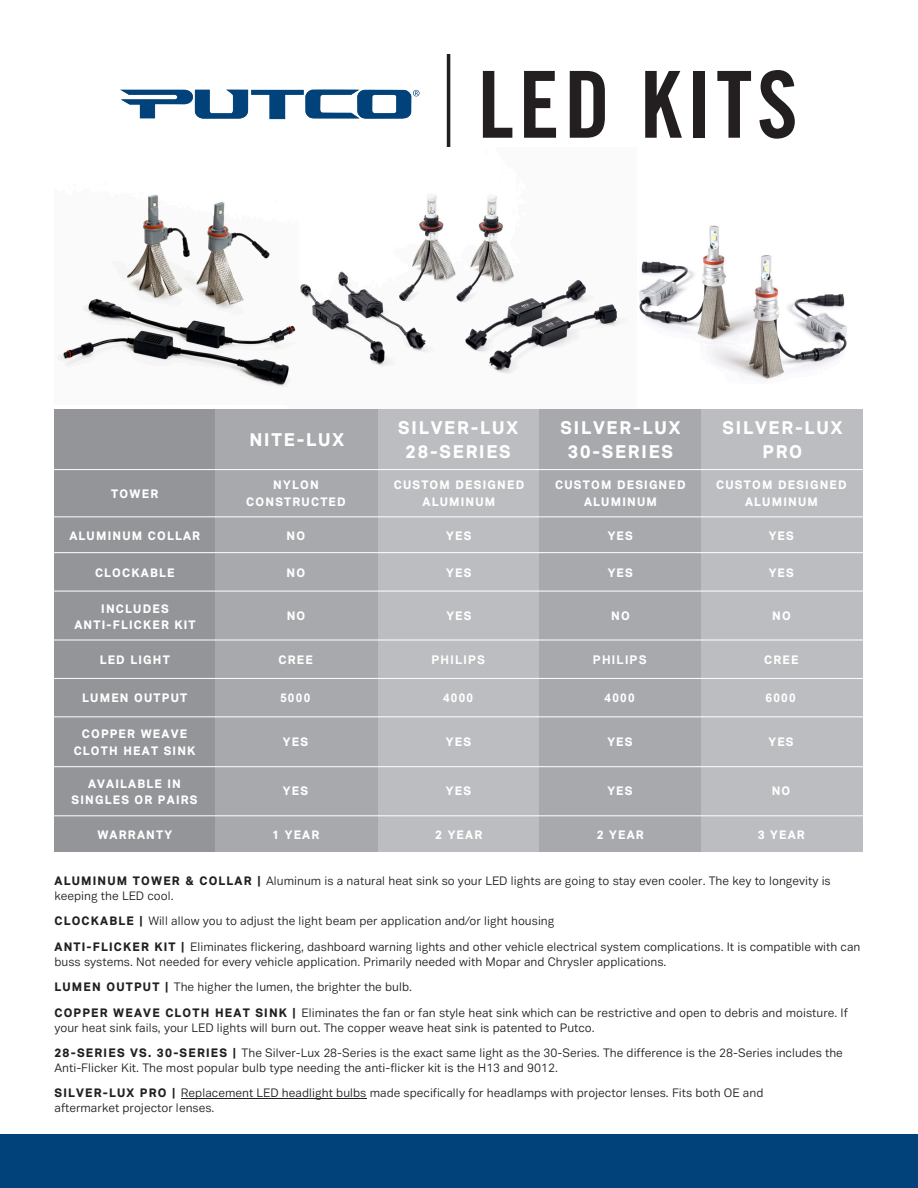
<style>
.page{position:relative;width:918px;height:1188px;background:#fff}
.page>*{position:absolute;margin:0;border:0;box-sizing:border-box;transform-origin:0 0}
.t1{font:92.55px "Trade Gothic LT Std Bd Cn 20";letter-spacing:.05em;color:#231f20}
.t2{font:900 18px "Vaud Display";letter-spacing:.1em;color:#fff}
.t3{font:12px/15px "Vaud Display";color:#231f20}
.t4{font:900 12px/16.5px "Vaud Display";letter-spacing:.1em;color:#fff;text-align:center}
.t5{font:700 12px "Arial";letter-spacing:.1em;color:#fff}
.s1{font-weight:900}
</style>
<div class="page">
<div style="left:0;top:1134px;width:918px;height:54px;background:#004279"></div>
<svg style="left:120px;top:90px;width:299px;height:29px"></svg>
<hr style="left:447px;top:54px;width:3px;height:103px;background:#231f20">
<img style="left:639px;top:225px;width:77px;height:105px">
<img style="left:300px;top:148px;width:321px;height:226px">
<img style="left:58px;top:194px;width:238px;height:193px">
<img style="left:696px;top:226px;width:151px;height:154px">
<div style="left:378px;top:409px;width:161px;height:443px;background:#bcbdc0"></div>
<div style="left:539px;top:409px;width:163px;height:443px;background:#a8a9ad"></div>
<div style="left:702px;top:409px;width:161px;height:443px;background:#bcbdc0"></div>
<div style="left:54px;top:409px;width:162px;height:443px;background:#939598"></div>
<div style="left:216px;top:409px;width:162px;height:443px;background:#a8a9ad"></div>
<hr style="left:54px;top:516px;width:809px;height:1px;background:#fff">
<hr style="left:54px;top:552px;width:809px;height:1px;background:#fff">
<hr style="left:54px;top:591px;width:809px;height:1px;background:#fff">
<hr style="left:54px;top:640px;width:809px;height:1px;background:#fff">
<hr style="left:54px;top:678px;width:809px;height:1px;background:#fff">
<hr style="left:54px;top:716px;width:809px;height:1px;background:#fff">
<hr style="left:54px;top:766px;width:809px;height:1px;background:#fff">
<hr style="left:54px;top:815px;width:809px;height:1px;background:#fff">
<hr style="left:54px;top:469px;width:809px;height:1px;background:#fff">
<hr style="left:181px;top:1099px;width:186px;height:1px;background:#231f20">
<p class="t1" style="left:478px;top:49px;width:322px">LED KITS</p>
<p class="t4" style="left:111px;top:486px;width:48px">TOWER</p>
<p class="t4" style="left:69px;top:527px;width:132px">ALUMINUM COLLAR</p>
<p class="t4" style="left:95px;top:564px;width:81px">CLOCKABLE</p>
<p class="t4" style="left:74px;top:600px;width:123px">INCLUDES<br>ANTI-FLICKER KIT</p>
<p class="t4" style="left:100px;top:651px;width:72px">LED LIGHT</p>
<p class="t4" style="left:82px;top:690px;width:106px">LUMEN OUTPUT</p>
<p class="t4" style="left:82px;top:726px;width:107px">COPPER WEAVE</p>
<p class="t4" style="left:74px;top:742px;width:123px">CLOTH HEAT SINK</p>
<p class="t4" style="left:72px;top:775px;width:127px">AVAILABLE IN<br>SINGLES OR PAIRS</p>
<p class="t4" style="left:97px;top:826px;width:76px">WARRANTY</p>
<p class="t2" style="left:249px;top:429px;width:96px">NITE-LUX</p>
<p class="t4" style="left:246px;top:477px;width:101px">NYLON<br>CONSTRUCTED</p>
<p class="t4" style="left:287px;top:527px;width:20px">NO</p>
<p class="t4" style="left:287px;top:564px;width:20px">NO</p>
<p class="t4" style="left:287px;top:608px;width:20px">NO</p>
<p class="t4" style="left:279px;top:651px;width:36px">CREE</p>
<p class="t5" style="left:280px;top:689px;width:32px">5000</p>
<p class="t4" style="left:283px;top:733px;width:27px">YES</p>
<p class="t4" style="left:283px;top:782px;width:27px">YES</p>
<p class="t4" style="left:272px;top:826px;width:49px">1 YEAR</p>
<p class="t2" style="left:398px;top:417px;width:121px">SILVER-LUX</p>
<p class="t2" style="left:405px;top:441px;width:107px">28-SERIES</p>
<p class="t4" style="left:394px;top:477px;width:132px">CUSTOM DESIGNED</p>
<p class="t4" style="left:423px;top:493px;width:74px">ALUMINUM</p>
<p class="t4" style="left:446px;top:527px;width:27px">YES</p>
<p class="t4" style="left:446px;top:564px;width:27px">YES</p>
<p class="t4" style="left:446px;top:608px;width:27px">YES</p>
<p class="t5" style="left:431px;top:651px;width:55px">PHILIPS</p>
<p class="t5" style="left:443px;top:689px;width:32px">4000</p>
<p class="t4" style="left:446px;top:733px;width:27px">YES</p>
<p class="t4" style="left:446px;top:782px;width:27px">YES</p>
<p class="t4" style="left:435px;top:826px;width:49px">2 YEAR</p>
<p class="t2" style="left:561px;top:417px;width:121px">SILVER-LUX</p>
<p class="t2" style="left:568px;top:441px;width:107px">30-SERIES</p>
<p class="t4" style="left:555px;top:477px;width:132px">CUSTOM DESIGNED</p>
<p class="t4" style="left:584px;top:493px;width:74px">ALUMINUM</p>
<p class="t4" style="left:608px;top:527px;width:27px">YES</p>
<p class="t4" style="left:608px;top:564px;width:27px">YES</p>
<p class="t4" style="left:611px;top:608px;width:20px">NO</p>
<p class="t5" style="left:593px;top:651px;width:55px">PHILIPS</p>
<p class="t5" style="left:605px;top:689px;width:32px">4000</p>
<p class="t4" style="left:607px;top:733px;width:27px">YES</p>
<p class="t4" style="left:607px;top:782px;width:27px">YES</p>
<p class="t4" style="left:597px;top:826px;width:49px">2 YEAR</p>
<p class="t2" style="left:723px;top:417px;width:121px">SILVER-LUX</p>
<p class="t2" style="left:763px;top:441px;width:41px">PRO</p>
<p class="t4" style="left:716px;top:477px;width:132px">CUSTOM DESIGNED</p>
<p class="t4" style="left:745px;top:493px;width:74px">ALUMINUM</p>
<p class="t4" style="left:769px;top:527px;width:27px">YES</p>
<p class="t4" style="left:769px;top:564px;width:27px">YES</p>
<p class="t4" style="left:772px;top:608px;width:20px">NO</p>
<p class="t4" style="left:764px;top:651px;width:36px">CREE</p>
<p class="t5" style="left:766px;top:689px;width:32px">6000</p>
<p class="t4" style="left:768px;top:733px;width:27px">YES</p>
<p class="t4" style="left:772px;top:782px;width:20px">NO</p>
<p class="t4" style="left:758px;top:826px;width:49px">3 YEAR</p>
<p class="t3" style="left:54px;top:873px;width:778px"><span class="s1">ALUMINUM TOWER &amp; COLLAR |</span> Aluminum is a natural heat sink so your LED lights are going to stay even cooler. The key to longevity is keeping the LED cool.</p>
<p class="t3" style="left:54px;top:913px;width:502px"><span class="s1">CLOCKABLE |</span> Will allow you to adjust the light beam per application and/or light housing</p>
<p class="t3" style="left:54px;top:939px;width:808px"><span class="s1">ANTI-FLICKER KIT |</span> Eliminates flickering, dashboard warning lights and other vehicle electrical system complications. It is compatible with can buss systems. Not needed for every vehicle application. Primarily needed with Mopar and Chrysler applications.</p>
<p class="t3" style="left:54px;top:979px;width:359px"><span class="s1">LUMEN OUTPUT |</span> The higher the lumen, the brighter the bulb.</p>
<p class="t3" style="left:54px;top:1005px;width:795px"><span class="s1">COPPER WEAVE CLOTH HEAT SINK |</span> Eliminates the fan or fan style heat sink which can be restrictive and open to debris and moisture. If your heat sink fails, your LED lights will burn out. The copper weave heat sink is patented to Putco.</p>
<p class="t3" style="left:54px;top:1045px;width:790px"><span class="s1">28-SERIES VS. 30-SERIES |</span> The Silver-Lux 28-Series is the exact same light as the 30-Series. The difference is the 28-Series includes the<br>Anti-Flicker Kit. The most popular bulb type needing the anti-flicker kit is the H13 and 9012.</p>
<p class="t3" style="left:54px;top:1085px;width:710px"><span class="s1">SILVER-LUX PRO |</span> Replacement LED headlight bulbs made specifically for headlamps with projector lenses. Fits both OE and aftermarket projector lenses.</p>
</div>
